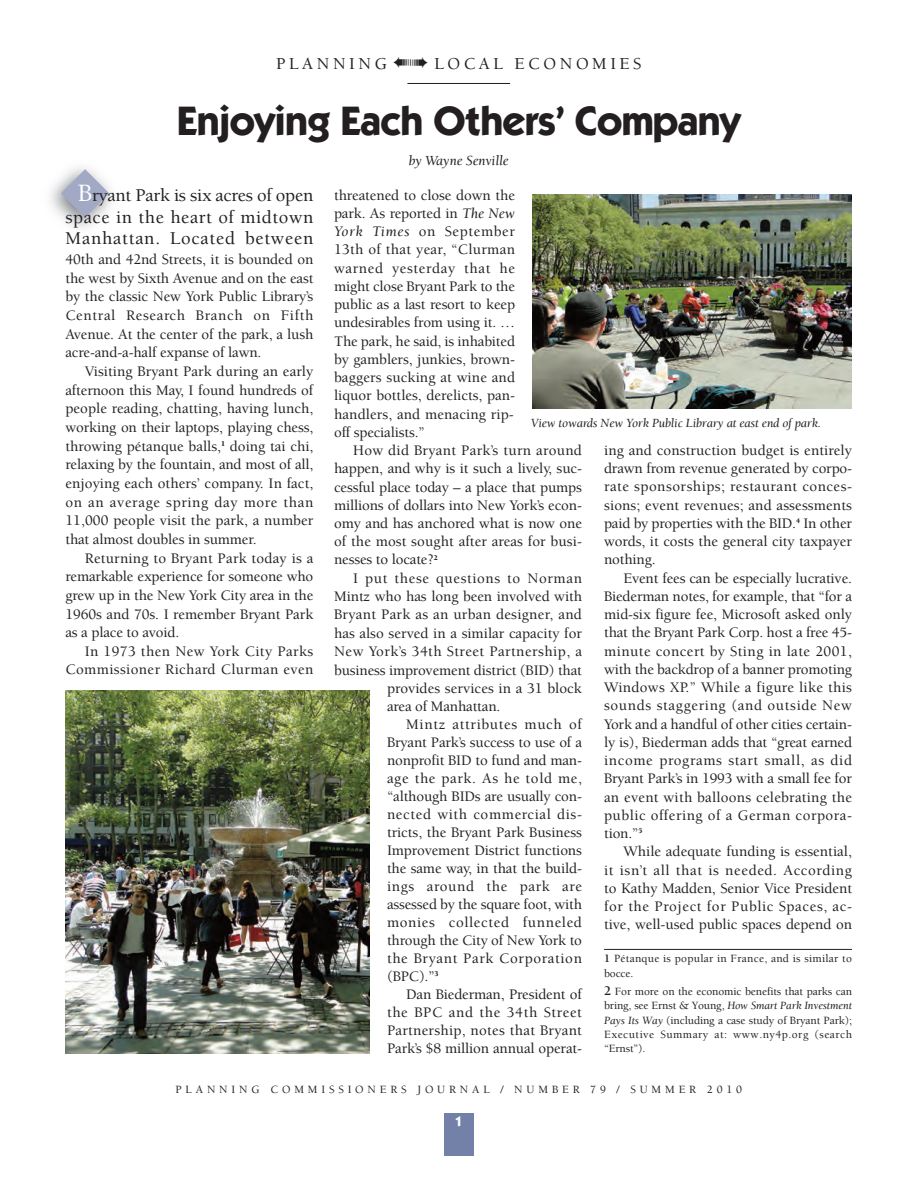
<style>
.page{position:relative;width:918px;height:1188px;background:#fff}
.page>*{position:absolute;margin:0;border:0;box-sizing:border-box;transform-origin:0 0}
.t1{font:700 41.25px "Itc Kabel";letter-spacing:-.015em;color:#231f20}
.t2{font:500 18.6px/21.3px "Berkeley";letter-spacing:.035em;color:#231f20;text-align:justify}
.t3{font:500 17.1px "Berkeley";letter-spacing:.205em;color:#231f20}
.t4{font:500 15px/18.3px "Berkeley";letter-spacing:-.005em;color:#231f20;text-align:justify}
.t5{font:500 15px "Berkeley";letter-spacing:.04em;color:#231f20}
.t6{font:500 15px "Berkeley";letter-spacing:.02em;color:#231f20}
.t7{font:500 15px/18.6px "Berkeley";letter-spacing:.025em;color:#231f20;text-align:right}
.t8{font:500 15px "Berkeley";letter-spacing:.03em;color:#231f20}
.t9{font:italic 14.25px "Berkeley";letter-spacing:-.01em;color:#231f20}
.t10{font:700 14.25px "Itc Kabel";color:#fff}
.t11{font:italic 12.9px "Berkeley";letter-spacing:-.01em;color:#231f20}
.t12{font:500 11.4px/14.2px "Berkeley";letter-spacing:.04em;color:#231f20;text-align:justify}
.t13{font:500 11.4px "Berkeley";letter-spacing:.335em;color:#231f20}
.t14{font:500 11.4px/14.2px "Berkeley";letter-spacing:.02em;color:#231f20}
.s1{font-size:25.65px;color:#fff}
.s2{font-weight:400;font-style:italic}
.s3{font-weight:700}
.s4{font-weight:700;font-size:13.5px}
</style>
<div class="page">
<svg style="left:61px;top:169px;width:48px;height:49px"></svg>
<div style="left:444px;top:1113px;width:30px;height:43px;background:#7380a8"></div>
<img style="left:532px;top:194px;width:319px;height:214px">
<hr style="left:604px;top:949px;width:248px;height:1px;background:#231f20">
<hr style="left:407px;top:83px;width:103px;height:1px;background:#231f20">
<img style="left:65px;top:690px;width:305px;height:363px">
<p class="t3" style="left:276px;top:57px;width:112px">PLANNING</p>
<p class="t3" style="left:434px;top:57px;width:209px">LOCAL ECONOMIES</p>
<h1 class="t1" style="left:177px;top:105px;width:565px">Enjoying Each Others’ Company</h1>
<p class="t9" style="left:409px;top:155px;width:102px">by Wayne Senville</p>
<p class="t2" style="left:65px;top:186px;width:249px;text-indent:13px"><span class="s1">B</span>ryant Park is six acres of open space in the heart of midtown Manhattan. Located between</p>
<p class="t4" style="left:65px;top:251px;width:249px">40th and 42nd Streets, it is bounded on the west by Sixth Avenue and on the east by the classic New York Public Library’s Central Research Branch on Fifth Avenue. At the center of the park, a lush acre-and-a-half expanse of lawn.</p>
<p class="t4" style="left:65px;top:363px;width:249px;text-indent:19px">Visiting Bryant Park during an early afternoon this May, I found hundreds of people reading, chatting, having lunch, working on their laptops, playing chess, throwing pétanque balls,<sup>1</sup> doing tai chi, relaxing by the fountain, and most of all, enjoying each others’ company. In fact, on an average spring day more than 11,000 people visit the park, a number that almost doubles in summer.</p>
<p class="t4" style="left:65px;top:550px;width:249px;text-indent:19px">Returning to Bryant Park today is a remarkable experience for someone who grew up in the New York City area in the 1960s and 70s. I remember Bryant Park as a place to avoid.</p>
<p class="t7" style="left:65px;top:643px;width:249px">In 1973 then New York City Parks<br>Commissioner Richard Clurman even</p>
<p class="t4" style="left:334px;top:187px;width:182px">threatened to close down the park. As reported in <span class="s2">The New York Times</span> on September 13th of that year, “Clurman warned yesterday that he might close Bryant Park to the public as a last resort to keep undesirables from using it. … The park, he said, is inhabited by gamblers, junkies, brown&shy;baggers sucking at wine and liquor bottles, derelicts, pan&shy;handlers, and menacing rip&shy;off specialists.”</p>
<p class="t4" style="left:334px;top:443px;width:249px;text-indent:19px">How did Bryant Park’s turn around happen, and why is it such a lively, suc&shy;cessful place today – a place that pumps millions of dollars into New York’s econ&shy;omy and has anchored what is now one of the most sought after areas for busi&shy;nesses to locate?<sup>2</sup></p>
<p class="t5" style="left:353px;top:572px;width:230px">I put these questions to Norman</p>
<p class="t4" style="left:334px;top:589px;width:249px">Mintz who has long been involved with</p>
<p class="t6" style="left:334px;top:609px;width:249px">Bryant Park as an urban designer, and</p>
<p class="t4" style="left:334px;top:625px;width:249px">has also served in a similar capacity for</p>
<p class="t8" style="left:334px;top:646px;width:249px">New York’s 34th Street Partnership, a</p>
<p class="t4" style="left:334px;top:662px;width:249px">business improvement district (BID) that</p>
<p class="t4" style="left:387px;top:680px;width:197px">provides services in a 31 block</p>
<p class="t4" style="left:387px;top:699px;width:115px">area of Manhattan.</p>
<p class="t5" style="left:406px;top:719px;width:177px">Mintz attributes much of</p>
<p class="t4" style="left:387px;top:735px;width:196px">Bryant Park’s success to use of a</p>
<p class="t4" style="left:387px;top:753px;width:197px">nonprofit BID to fund and man-</p>
<p class="t5" style="left:387px;top:772px;width:197px">age the park. As he told me,</p>
<p class="t4" style="left:387px;top:788px;width:197px">“although BIDs are usually con-</p>
<p class="t5" style="left:387px;top:808px;width:197px">nected with commercial dis-</p>
<p class="t4" style="left:387px;top:824px;width:196px">tricts, the Bryant Park Business</p>
<p class="t4" style="left:387px;top:842px;width:196px">Improvement District functions</p>
<p class="t4" style="left:387px;top:860px;width:196px">the same way, in that the build-</p>
<p class="t5" style="left:387px;top:880px;width:197px">ings around the park are</p>
<p class="t4" style="left:387px;top:896px;width:196px">assessed by the square foot, with</p>
<p class="t5" style="left:387px;top:916px;width:197px">monies collected funneled</p>
<p class="t4" style="left:387px;top:932px;width:196px">through the City of New York to</p>
<p class="t5" style="left:387px;top:952px;width:197px">the Bryant Park Corporation</p>
<p class="t4" style="left:387px;top:968px;width:53px">(BPC).”<sup>3</sup></p>
<p class="t4" style="left:406px;top:986px;width:177px">Dan Biederman, President of</p>
<p class="t5" style="left:387px;top:1006px;width:197px">the BPC and the 34th Street</p>
<p class="t6" style="left:387px;top:1025px;width:196px">Partnership, notes that Bryant</p>
<p class="t4" style="left:387px;top:1041px;width:197px">Park’s $8 million annual operat-</p>
<p class="t11" style="left:531px;top:418px;width:292px">View towards New York Public Library at east end of park.</p>
<p class="t4" style="left:604px;top:443px;width:250px">ing and construction budget is entirely drawn from revenue generated by corpo&shy;rate sponsorships; restaurant conces&shy;sions; event revenues; and assessments paid by properties with the BID.<sup>4</sup> In other words, it costs the general city taxpayer nothing.</p>
<p class="t4" style="left:604px;top:570px;width:249px;text-indent:19px">Event fees can be especially lucrative.<br>Biederman notes, for example, that “for a mid-six figure fee, Microsoft asked only that the Bryant Park Corp. host a free 45- minute concert by Sting in late 2001, with the backdrop of a banner promoting Windows XP.” While a figure like this sounds staggering (and outside New York and a handful of other cities certain&shy;ly is), Biederman adds that “great earned income programs start small, as did Bryant Park’s in 1993 with a small fee for an event with balloons celebrating the public offering of a German corpora&shy;tion.”<sup>5</sup></p>
<p class="t4" style="left:604px;top:844px;width:249px;text-indent:19px">While adequate funding is essential, it isn’t all that is needed. According to Kathy Madden, Senior Vice President for the Project for Public Spaces, ac&shy;tive, well-used public spaces depend on</p>
<p class="t14" style="left:604px;top:953px;width:249px"><span class="s3">1</span> Pétanque is popular in France, and is similar to bocce.</p>
<p class="t12" style="left:604px;top:986px;width:249px"><span class="s4">2</span> For more on the economic benefits that parks can bring, see Ernst &amp; Young, <span class="s2">How Smart Park Investment Pays Its Way</span> (including a case study of Bryant Park); Executive Summary at: www.ny4p.org (search “Ernst”).</p>
<p class="t13" style="left:175px;top:1085px;width:568px">PLANNING COMMISSIONERS JOURNAL / NUMBER 79 / SUMMER 2010</p>
<p class="t10" style="left:455px;top:1116px;width:9px">1</p>
</div>
